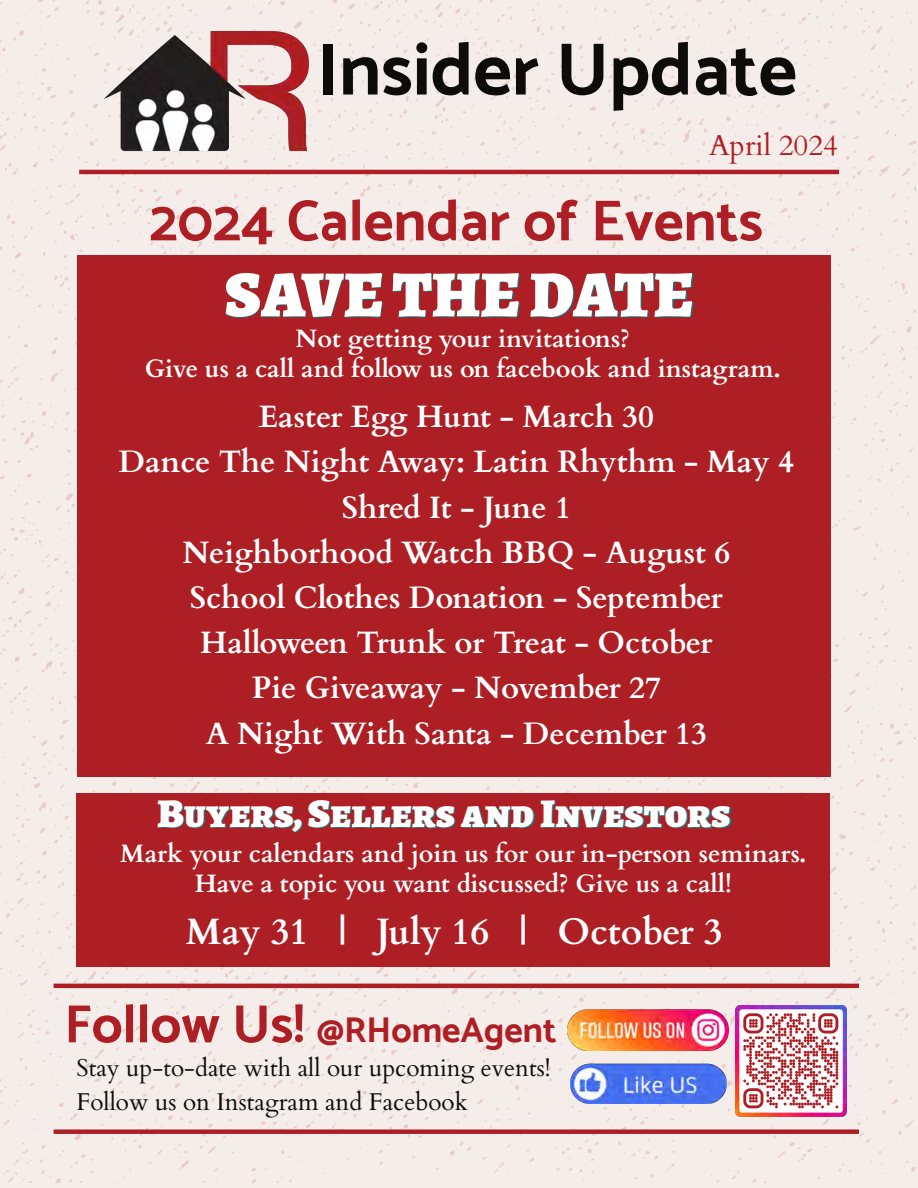
<style>
.page{position:relative;width:918px;height:1188px;background:#fff}
.page>*{position:absolute;margin:0;border:0;box-sizing:border-box;transform-origin:0 0}
.t1{font:700 74.55px "Catamaran";color:#0d0c0a}
.t2{font:900 65.7px "Alegreya SC";color:#fff}
.t3{font:700 58.05px "Catamaran";color:#ad1f24}
.t4{font:900 40.8px "Alegreya SC";color:#fff}
.t5{font:700 36.75px "Cardo";color:#fff}
.t6{font:700 35.7px "Catamaran";color:#ad1f24}
.t7{font:700 30.9px/45.2px "Cardo";color:#fff;text-align:center}
.t8{font:28.95px "Cardo";color:#ad1f24}
.t9{font:700 25.2px/30.3px "Cardo";color:#fff;text-align:center}
.t10{font:24.3px/34.2px "Cardo";color:#0d0c0a}
.s1{font-size:54px}
</style>
<div class="page">
<div style="left:0;top:0;width:916px;height:1183px;background:#f5ede9"></div>
<img style="left:105px;top:32px;width:203px;height:123px">
<hr style="left:79px;top:170px;width:760px;height:4px;background:#ad1f24">
<img style="left:735px;top:1005px;width:111px;height:114px">
<img style="left:743px;top:1013px;width:96px;height:96px">
<img style="left:568px;top:1005px;width:161px;height:46px">
<img style="left:570px;top:1059px;width:156px;height:44px">
<div style="left:54px;top:1129px;width:805px;height:5px;background:#ad1f24"></div>
<div style="left:78px;top:255px;width:753px;height:521px;background:#ad1f24"></div>
<img style="left:174px;top:229px;width:594px;height:89px">
<hr style="left:54px;top:984px;width:805px;height:4px;background:#ad1f24">
<div style="left:77px;top:793px;width:753px;height:174px;background:#ad1f24"></div>
<img style="left:126px;top:776px;width:657px;height:57px">
<h1 class="t1" style="left:317px;top:25px;width:482px">Insider Update</h1>
<p class="t8" style="left:709px;top:122px;width:130px">April 2024</p>
<h3 class="t3" style="left:149px;top:186px;width:615px">2024 Calendar of Events</h3>
<h2 class="t2" style="left:225px;top:243px;width:470px">SAVE THE DATE</h2>
<p class="t9" style="left:145px;top:321px;width:638px">Not getting your invitations?<br>Give us a call and follow us on facebook and instagram.</p>
<p class="t7" style="left:119px;top:392px;width:677px">Easter Egg Hunt - March 30<br>Dance The Night Away: Latin Rhythm - May 4<br>Shred It - June 1<br>Neighborhood Watch BBQ - August 6<br>School Clothes Donation - September<br>Halloween Trunk or Treat - October<br>Pie Giveaway - November 27<br>A Night With Santa - December 13</p>
<h3 class="t4" style="left:157px;top:781px;width:575px">Buyers, Sellers and Investors</h3>
<p class="t9" style="left:120px;top:837px;width:688px">Mark your calendars and join us for our in-person seminars.<br>Have a topic you want discussed? Give us a call!</p>
<p class="t5" style="left:186px;top:902px;width:538px">May 31 | July 16 | October 3</p>
<p class="t6" style="left:64px;top:1009px;width:494px"><span class="s1">Follow Us!</span> @RHomeAgent</p>
<p class="t10" style="left:77px;top:1049px;width:476px">Stay up-to-date with all our upcoming events!<br>Follow us on Instagram and Facebook</p>
</div>
